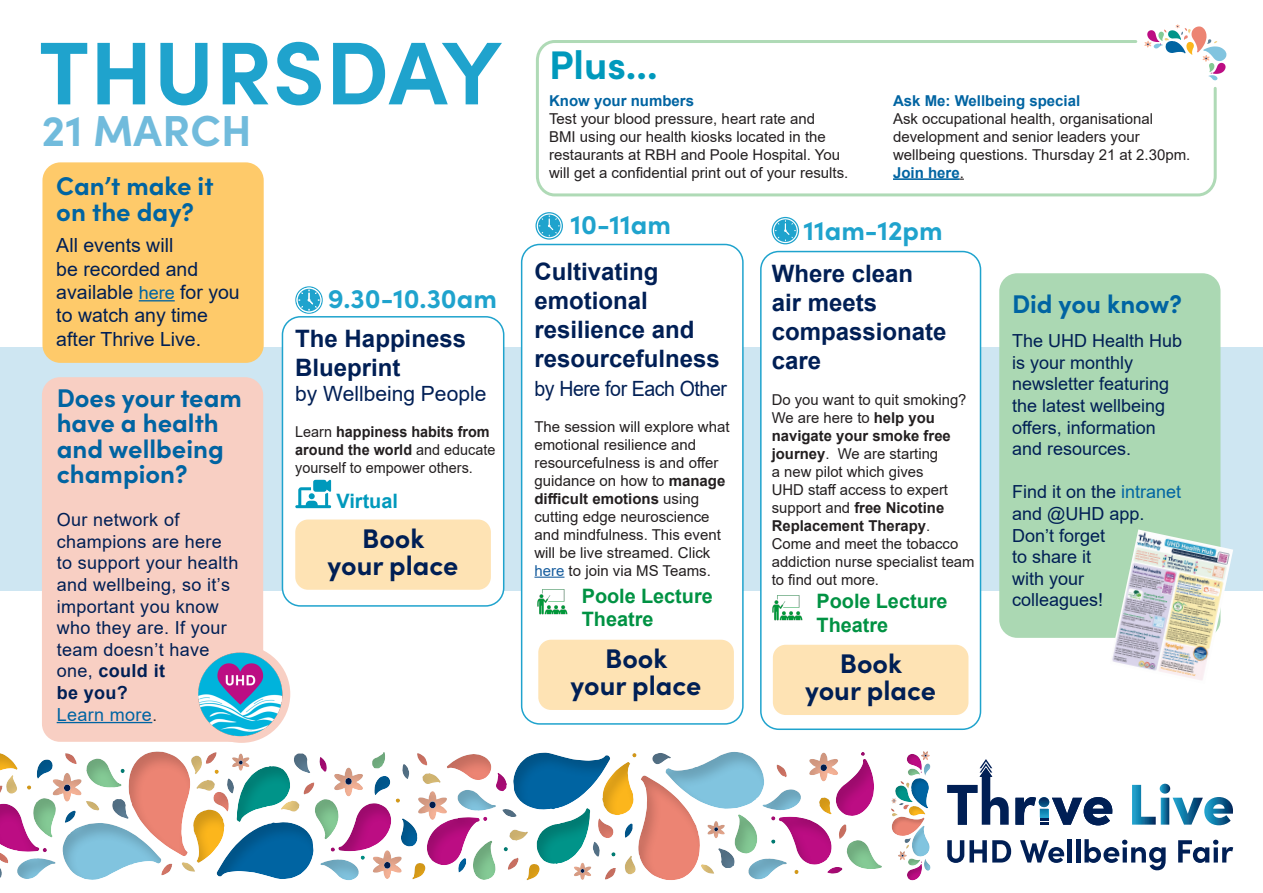
<style>
.page{position:relative;width:1263px;height:893px;background:#fff}
.page>*{position:absolute;margin:0;border:0;box-sizing:border-box;transform-origin:0 0}
.t1{font:700 89.25px "Sofia Pro";letter-spacing:.01em;color:#1fa3cd}
.t2{font:700 43.5px "Sofia Pro";letter-spacing:.01em;color:#71bbdc}
.t3{font:700 40.05px "Sofia Pro";color:#0099bc}
.t4{font:700 27px "Sofia Pro";color:#001f55}
.t5{font:700 27px "Sofia Pro";color:#1fa3cd}
.t6{font:700 25.65px/25.5px "Sofia Pro";color:#0064a2}
.t7{font:700 24px/28.8px "Arial";color:#001f55}
.t8{font:21px "Arial";letter-spacing:-.02em;color:#001f55;scale:.93 1}
.t9{font:21px "Arial";color:#001f55}
.t10{font:700 19.8px/23.9px "Arial";color:#009243}
.t11{font:700 19.8px "Arial";color:#0099bc}
.t12{font:19.5px/23.4px "Arial";color:#001f55}
.t13{font:18px/21.6px "Arial";color:#001f55}
.t14{font:18px/21.6px "Arial";letter-spacing:.02em;color:#001f55}
.t15{font:700 18px "Arial";letter-spacing:.02em;color:#001f55}
.t16{font:18px "Arial";letter-spacing:.02em;color:#0064a2}
.t17{font:15px/18px "Arial";color:#231f20}
.t18{font:15px/18px "Arial";color:#231f20;scale:.96 1}
.t19{font:700 15px "Arial";color:#0064a2}
.s1{font-size:18px;color:#0064a2}
.s2{font-weight:400}
.s3{font-size:16.5px;color:#231f20}
.s4{font-weight:700}
.s5{font-weight:700;color:#0064a2}
.s6{color:#175d9e}
.s7{color:#0064a2}
</style>
<div class="page">
<svg style="left:947px;top:840px;width:64px;height:23px"></svg>
<svg style="left:1020px;top:840px;width:44px;height:23px"></svg>
<div style="left:1067px;top:839px;width:5px;height:23px;background:#001f55"></div>
<hr style="left:1076px;top:839px;width:4px;height:23px;background:#001f55">
<svg style="left:1084px;top:839px;width:81px;height:31px"></svg>
<svg style="left:1178px;top:840px;width:55px;height:23px"></svg>
<svg style="left:1015px;top:797px;width:97px;height:28px"></svg>
<svg style="left:947px;top:759px;width:62px;height:66px"></svg>
<svg style="left:1132px;top:784px;width:101px;height:41px"></svg>
<div style="left:889px;top:750px;width:44px;height:132px;background:#231f20;opacity:.2"></div>
<div style="left:0;top:751px;width:882px;height:131px;background:#231f20;opacity:.2"></div>
<div style="left:0;top:347px;width:1263px;height:243px;background:#cee6f2"></div>
<svg style="left:295px;top:286px;width:28px;height:28px"></svg>
<div style="left:282px;top:317px;width:222px;height:289px;background:#fff;border-radius:18px"></div>
<div style="left:282px;top:316px;width:222px;height:291px;border:2px solid #1fa3cd;border-radius:18px"></div>
<div style="left:295px;top:519px;width:196px;height:71px;background:#fee3b4;border-radius:13px"></div>
<svg style="left:295px;top:480px;width:36px;height:28px"></svg>
<div style="left:522px;top:244px;width:221px;height:480px;background:#fff;border-radius:18px"></div>
<div style="left:521px;top:244px;width:223px;height:481px;border:2px solid #1fa3cd;border-radius:18px"></div>
<div style="left:538px;top:640px;width:196px;height:70px;background:#fee3b4;border-radius:13px"></div>
<hr style="left:534px;top:577px;width:30px;height:1px;background:#175d9e">
<img style="left:537px;top:589px;width:31px;height:26px">
<svg style="left:535px;top:212px;width:28px;height:28px"></svg>
<div style="left:761px;top:252px;width:219px;height:477px;background:#fff;border-radius:18px"></div>
<div style="left:760px;top:251px;width:221px;height:479px;border:2px solid #1fa3cd;border-radius:18px"></div>
<div style="left:773px;top:645px;width:195px;height:70px;background:#fee3b4;border-radius:13px"></div>
<img style="left:772px;top:595px;width:31px;height:26px">
<svg style="left:771px;top:217px;width:28px;height:27px"></svg>
<div style="left:42px;top:162px;width:222px;height:201px;background:#feca6a;border-radius:18px"></div>
<hr style="left:139px;top:300px;width:36px;height:1px;background:#0064a2">
<div style="left:999px;top:273px;width:221px;height:365px;background:#abd8b3;border-radius:18px"></div>
<div style="left:42px;top:377px;width:221px;height:365px;background:#f8cfc3;border-radius:18px"></div>
<div style="left:193px;top:645px;width:97px;height:98px;background:#f8cfc3;border-radius:50%"></div>
<hr style="left:57px;top:722px;width:95px;height:1px;background:#0064a2">
<img style="left:198px;top:644px;width:89px;height:93px">
<img style="left:1110px;top:529px;width:123px;height:151px">
<svg style="left:536px;top:40px;width:681px;height:157px"></svg>
<svg style="left:1144px;top:24px;width:82px;height:56px"></svg>
<hr style="left:893px;top:178px;width:67px;height:2px;background:#0064a2">
<p class="t1" style="left:39px;top:4px;width:464px">THURSDAY</p>
<p class="t2" style="left:42px;top:97px;width:211px">21 MARCH</p>
<p class="t6" style="left:56px;top:171px;width:159px">Can’t make it on the day?</p>
<p class="t12" style="left:56px;top:233px;width:185px">All events will<br>be recorded and available <span class="s1">here</span> for you to watch any time after Thrive Live.</p>
<p class="t6" style="left:57px;top:383px;width:187px">Does your team have a health and wellbeing champion?</p>
<p class="t14" style="left:57px;top:509px;width:183px">Our network of champions are here to support your health and wellbeing, so it’s important you know who they are. If your team doesn’t have</p>
<p class="t15" style="left:57px;top:658px;width:110px"><span class="s2">one,</span> could it</p>
<p class="t15" style="left:57px;top:680px;width:73px">be you?</p>
<p class="t16" style="left:57px;top:702px;width:102px">Learn more<span class="s3">.</span></p>
<p class="t5" style="left:328px;top:278px;width:171px">9.30-10.30am</p>
<p class="t7" style="left:295px;top:325px;width:172px">The Happiness<br>Blueprint</p>
<p class="t9" style="left:295px;top:380px;width:193px">by Wellbeing People</p>
<p class="t18" style="left:295px;top:423px;width:210px">Learn <span class="s4">happiness habits from around the world</span> and educate yourself to empower others.</p>
<p class="t11" style="left:336px;top:488px;width:63px">Virtual</p>
<p class="t4" style="left:362px;top:518px;width:64px">Book</p>
<p class="t4" style="left:328px;top:545px;width:132px">your place</p>
<p class="t3" style="left:549px;top:34px;width:110px">Plus...</p>
<p class="t19" style="left:549px;top:90px;width:147px">Know your numbers</p>
<p class="t17" style="left:549px;top:109px;width:301px">Test your blood pressure, heart rate and<br>BMI using our health kiosks located in the restaurants at RBH and Poole Hospital. You will get a confidential print out of your results.</p>
<p class="t19" style="left:893px;top:90px;width:189px">Ask Me: Wellbeing special</p>
<p class="t17" style="left:893px;top:109px;width:299px">Ask occupational health, organisational development and senior leaders your wellbeing questions. Thursday 21 at 2.30pm.<br><span class="s5">Join here</span>.</p>
<p class="t5" style="left:570px;top:204px;width:102px">10-11am</p>
<p class="t7" style="left:534px;top:258px;width:187px">Cultivating emotional resilience and resourcefulness</p>
<p class="t8" style="left:534px;top:374px;width:209px">by Here for Each Other</p>
<p class="t17" style="left:534px;top:417px;width:197px">The session will explore what emotional resilience and resourcefulness is and offer guidance on how to <span class="s4">manage difficult emotions</span> using cutting edge neuroscience and mindfulness. This event will be live streamed. Click <span class="s6">here</span> to join via MS Teams.</p>
<p class="t10" style="left:582px;top:584px;width:133px">Poole Lecture<br>Theatre</p>
<p class="t4" style="left:605px;top:638px;width:64px">Book</p>
<p class="t4" style="left:571px;top:665px;width:132px">your place</p>
<p class="t5" style="left:803px;top:210px;width:141px">11am-12pm</p>
<p class="t7" style="left:772px;top:260px;width:176px">Where clean air meets compassionate care</p>
<p class="t17" style="left:772px;top:390px;width:204px">Do you want to quit smoking?<br>We are here to <span class="s4">help you navigate your smoke free journey</span>. We are starting<br>a new pilot which gives<br>UHD staff access to expert support and <span class="s4">free Nicotine<br>Replacement Therapy</span>.<br>Come and meet the tobacco addiction nurse specialist team to find out more.</p>
<p class="t10" style="left:816px;top:590px;width:133px">Poole Lecture<br>Theatre</p>
<p class="t4" style="left:840px;top:643px;width:64px">Book</p>
<p class="t4" style="left:805px;top:670px;width:132px">your place</p>
<p class="t6" style="left:1012px;top:289px;width:171px">Did you know?</p>
<p class="t13" style="left:1012px;top:330px;width:172px">The UHD Health Hub</p>
<p class="t13" style="left:1012px;top:351px;width:159px">is your monthly newsletter featuring</p>
<p class="t13" style="left:1012px;top:395px;width:155px">the latest wellbeing</p>
<p class="t13" style="left:1012px;top:416px;width:145px">offers, information</p>
<p class="t13" style="left:1012px;top:438px;width:121px">and resources.</p>
<p class="t13" style="left:1012px;top:481px;width:171px">Find it on the <span class="s7">intranet </span>and @UHD app.</p>
<p class="t13" style="left:1012px;top:524px;width:95px">Don’t forget</p>
<p class="t13" style="left:1012px;top:546px;width:81px">to share it</p>
<p class="t13" style="left:1012px;top:567px;width:74px">with your</p>
<p class="t13" style="left:1012px;top:589px;width:93px">colleagues!</p>
</div>
